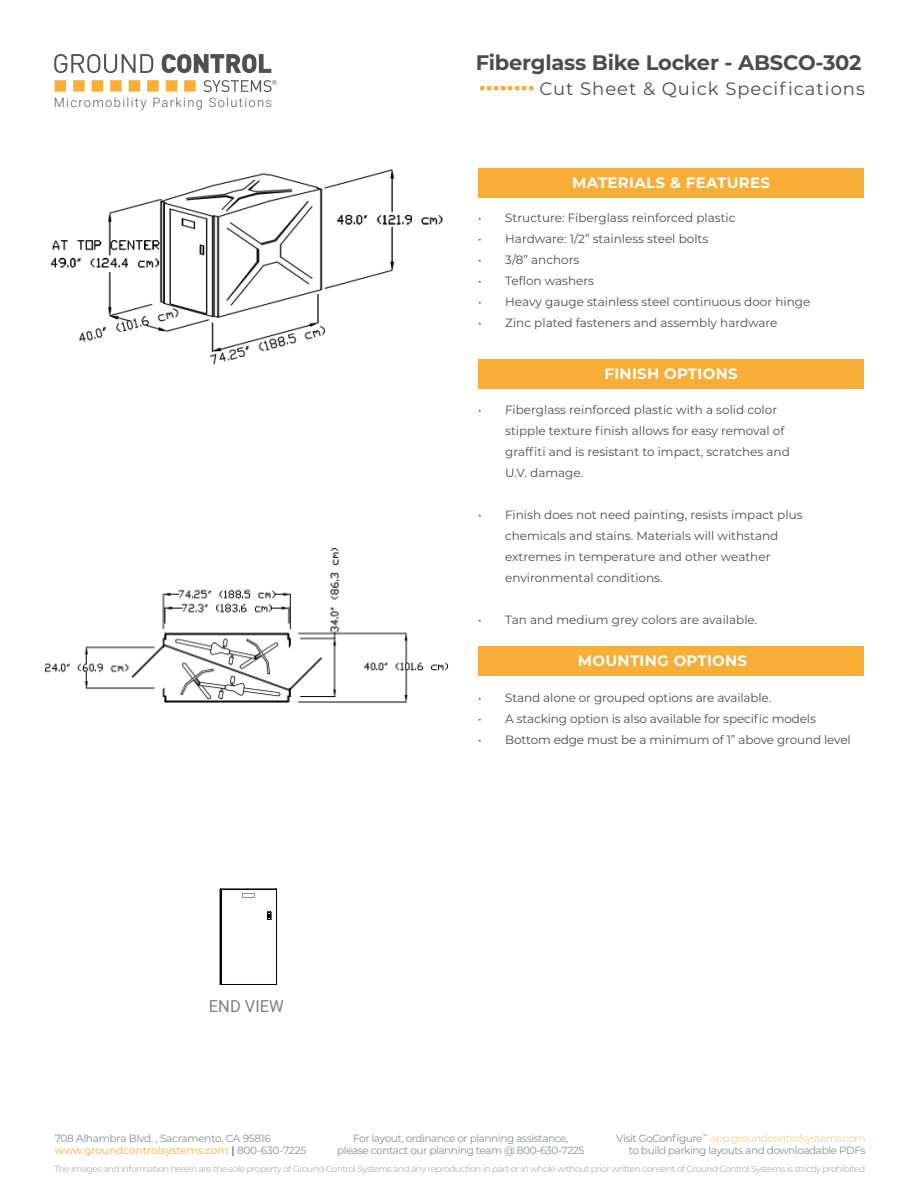
<style>
.page{position:relative;width:918px;height:1188px;background:#fff}
.page>*{position:absolute;margin:0;border:0;box-sizing:border-box;transform-origin:0 0}
.t1{font:700 21px "Montserrat";letter-spacing:-.01em;color:#4b4c4d}
.t2{font:18px "Montserrat";letter-spacing:.055em;color:#4b4c4d}
.t3{font:16.5px "Roboto";color:#7e8083}
.t4{font:700 15px "Montserrat";letter-spacing:.02em;color:#fff}
.t5{font:300 12.9px "Roboto";letter-spacing:.105em;color:#585858}
.t6{font:12px/21px "Montserrat";color:#4b4c4d}
.t7{font:10.5px/12.6px "Montserrat";letter-spacing:-.04em;color:#8a8c8f;text-align:right}
.t8{font:9px "Montserrat";letter-spacing:-.055em;color:#b2b3b7}
.s1{color:#f7ad36}
.s2{font-weight:700}
.s3{color:#fbd291}
</style>
<div class="page">
<svg style="left:55px;top:80px;width:141px;height:12px"></svg>
<svg style="left:54px;top:54px;width:99px;height:19px"></svg>
<svg style="left:162px;top:54px;width:109px;height:19px"></svg>
<svg style="left:204px;top:80px;width:73px;height:12px"></svg>
<div style="left:478px;top:646px;width:386px;height:30px;background:#f7ad36"></div>
<div style="left:478px;top:168px;width:386px;height:30px;background:#f7ad36"></div>
<div style="left:478px;top:359px;width:386px;height:30px;background:#f7ad36"></div>
<svg style="left:480px;top:86px;width:53px;height:4px"></svg>
<img style="left:52px;top:169px;width:390px;height:196px">
<img style="left:45px;top:548px;width:403px;height:155px">
<hr style="left:221px;top:984px;width:55px;height:1px;background:#030303">
<hr style="left:220px;top:890px;width:1px;height:94px;background:#030303">
<hr style="left:276px;top:890px;width:1px;height:94px;background:#030303">
<hr style="left:221px;top:889px;width:1px;height:95px;background:#030303">
<hr style="left:221px;top:889px;width:55px;height:1px;background:#030303">
<svg style="left:267px;top:912px;width:4px;height:8px"></svg>
<p class="t5" style="left:54px;top:93px;width:220px">Micromobility Parking Solutions</p>
<p class="t1" style="left:476px;top:47px;width:387px">Fiberglass Bike Locker - ABSCO-302</p>
<p class="t2" style="left:539px;top:76px;width:327px">Cut Sheet &amp; Quick Specifications</p>
<p class="t4" style="left:572px;top:172px;width:199px">MATERIALS &amp; FEATURES</p>
<p class="t6" style="left:478px;top:207px;width:259px">• Structure: Fiberglass reinforced plastic</p>
<p class="t6" style="left:478px;top:228px;width:232px">• Hardware: 1/2” stainless steel bolts</p>
<p class="t6" style="left:478px;top:249px;width:103px">• 3/8” anchors</p>
<p class="t6" style="left:478px;top:270px;width:117px">• Teflon washers</p>
<p class="t6" style="left:478px;top:291px;width:334px">• Heavy gauge stainless steel continuous door hinge</p>
<p class="t6" style="left:478px;top:312px;width:301px">• Zinc plated fasteners and assembly hardware</p>
<p class="t4" style="left:605px;top:363px;width:135px">FINISH OPTIONS</p>
<p class="t6" style="left:505px;top:399px;width:286px;text-indent:-27px">• Fiberglass reinforced plastic with a solid color stipple texture finish allows for easy removal of graffiti and is resistant to impact, scratches and U.V. damage.</p>
<p class="t6" style="left:505px;top:504px;width:299px;text-indent:-27px">• Finish does not need painting, resists impact plus chemicals and stains. Materials will withstand extremes in temperature and other weather environmental conditions.</p>
<p class="t6" style="left:478px;top:609px;width:281px">• Tan and medium grey colors are available.</p>
<p class="t4" style="left:578px;top:650px;width:171px">MOUNTING OPTIONS</p>
<p class="t6" style="left:478px;top:687px;width:295px">• Stand alone or grouped options are available.</p>
<p class="t6" style="left:478px;top:708px;width:339px">• A stacking option is also available for specific models</p>
<p class="t6" style="left:478px;top:729px;width:374px">• Bottom edge must be a minimum of 1” above ground level</p>
<h3 class="t3" style="left:209px;top:994px;width:77px">END VIEW</h3>
<p class="t7" style="left:55px;top:1131px;width:253px;text-align:left">708 Alhambra Blvd. , Sacramento, CA 95816 <span class="s1">www.groundcontrolsystems.com</span> <span class="s2">|</span> 800-630-7225</p>
<p class="t7" style="left:337px;top:1131px;width:249px;text-align:center">For layout, ordinance or planning assistance, please contact our planning team @ 800-630-7225</p>
<p class="t7" style="left:616px;top:1131px;width:251px">Visit GoConfigure<sup>™</sup> <span class="s3">app.groundcontrolsystems.com </span>to build parking layouts and downloadable PDFs</p>
<p class="t8" style="left:54px;top:1162px;width:813px">The images and information herein are the sole property of Ground Control Systems and any reproduction in part or in whole without prior written consent of Ground Control Systems is strictly prohibited</p>
</div>
